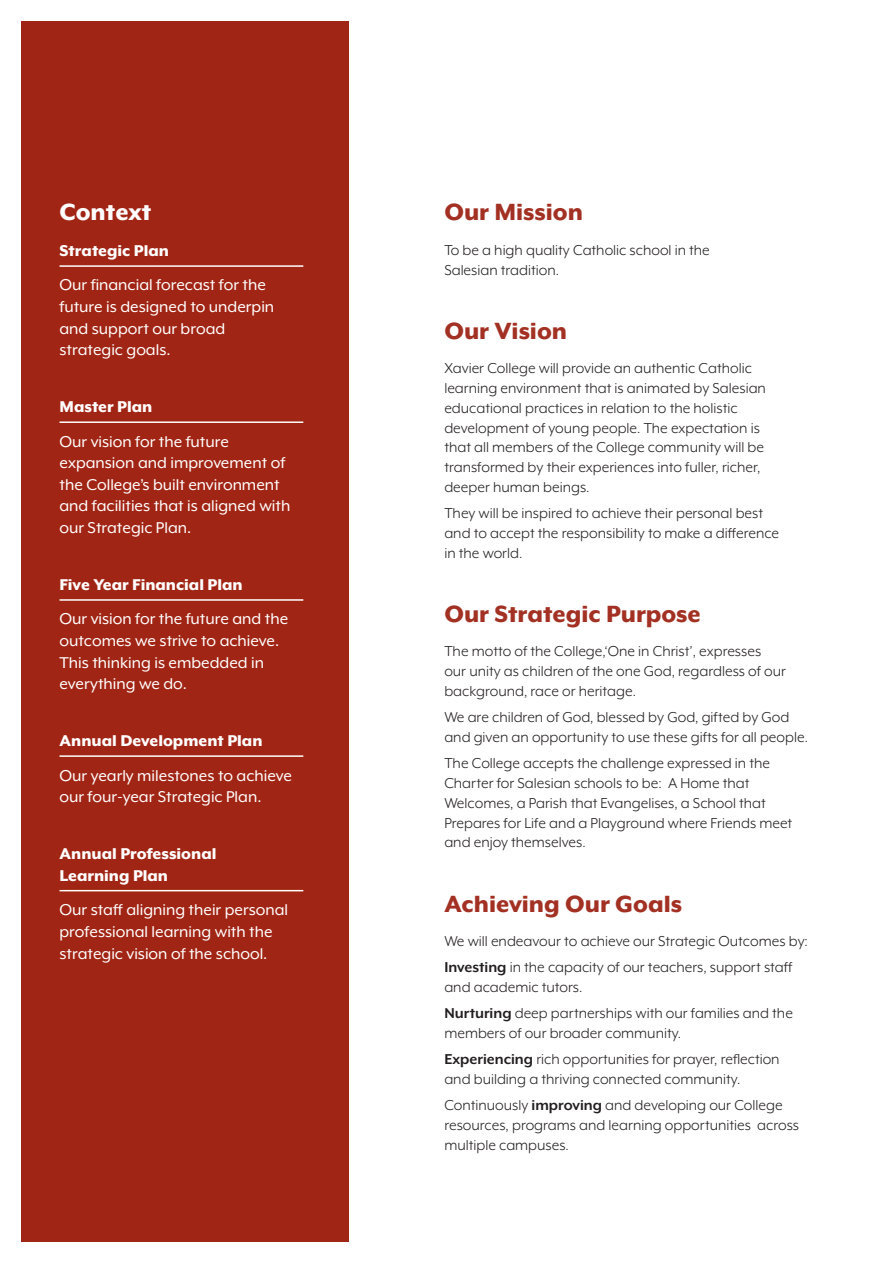
<style>
.page{position:relative;width:893px;height:1263px;background:#fff}
.page>*{position:absolute;margin:0;border:0;box-sizing:border-box;transform-origin:0 0}
.Section_Heading{font:800 27px "Mr Eaves XL Mod OT";color:#a33123}
.Section_Heading-2{font:800 27px "Mr Eaves XL Mod OT";color:#fff}
.Body{font:18px/21.6px "Mr Eaves XL Mod OT";color:#fff}
.Subsection_Heading{font:800 18px/21.6px "Mr Eaves XL Mod OT";color:#fff}
.Body-2{font:16.5px/19.8px "Mr Eaves XL Mod OT";color:#231f20}
.s1{font-weight:700}
</style>
<div class="page">
<div style="left:21px;top:21px;width:328px;height:1221px;background:#a12514"></div>
<hr style="left:60px;top:265px;width:243px;height:2px;background:#fff">
<hr style="left:60px;top:599px;width:243px;height:2px;background:#fff">
<hr style="left:60px;top:890px;width:243px;height:1px;background:#fff">
<hr style="left:60px;top:755px;width:243px;height:2px;background:#fff">
<hr style="left:60px;top:421px;width:243px;height:2px;background:#fff">
<p class="Section_Heading-2" style="left:60px;top:199px;width:93px">Context</p>
<p class="Subsection_Heading" style="left:60px;top:240px;width:111px">Strategic Plan</p>
<p class="Body" style="left:60px;top:274px;width:216px">Our financial forecast for the future is designed to underpin and support our broad strategic goals.</p>
<p class="Subsection_Heading" style="left:60px;top:396px;width:94px">Master Plan</p>
<p class="Body" style="left:60px;top:430px;width:232px">Our vision for the future expansion and improvement of the College’s built environment and facilities that is aligned with our Strategic Plan.</p>
<p class="Subsection_Heading" style="left:60px;top:574px;width:185px">Five Year Financial Plan</p>
<p class="Body" style="left:60px;top:608px;width:230px">Our vision for the future and the outcomes we strive to achieve.<br>This thinking is embedded in everything we do.</p>
<p class="Subsection_Heading" style="left:60px;top:730px;width:205px">Annual Development Plan</p>
<p class="Body" style="left:60px;top:764px;width:234px">Our yearly milestones to achieve our four-year Strategic Plan.</p>
<p class="Subsection_Heading" style="left:60px;top:843px;width:158px">Annual Professional<br>Learning Plan</p>
<p class="Body" style="left:60px;top:899px;width:230px">Our staff aligning their personal professional learning with the strategic vision of the school.</p>
<p class="Section_Heading" style="left:444px;top:199px;width:140px">Our Mission</p>
<p class="Body-2" style="left:444px;top:240px;width:267px">To be a high quality Catholic school in the<br>Salesian tradition.</p>
<p class="Section_Heading" style="left:444px;top:317px;width:124px">Our Vision</p>
<p class="Body-2" style="left:444px;top:358px;width:323px">Xavier College will provide an authentic Catholic learning environment that is animated by Salesian educational practices in relation to the holistic development of young people. The expectation is that all members of the College community will be transformed by their experiences into fuller, richer, deeper human beings.</p>
<p class="Body-2" style="left:444px;top:503px;width:336px">They will be inspired to achieve their personal best and to accept the responsibility to make a difference in the world.</p>
<p class="Section_Heading" style="left:444px;top:600px;width:258px">Our Strategic Purpose</p>
<p class="Body-2" style="left:444px;top:642px;width:343px">The motto of the College,‘One in Christ’, expresses our unity as children of the one God, regardless of our background, race or heritage.</p>
<p class="Body-2" style="left:444px;top:707px;width:365px">We are children of God, blessed by God, gifted by God and given an opportunity to use these gifts for all people.</p>
<p class="Body-2" style="left:444px;top:753px;width:349px">The College accepts the challenge expressed in the Charter for Salesian schools to be: A Home that Welcomes, a Parish that Evangelises, a School that Prepares for Life and a Playground where Friends meet and enjoy themselves.</p>
<p class="Section_Heading" style="left:444px;top:890px;width:239px">Achieving Our Goals</p>
<p class="Body-2" style="left:444px;top:931px;width:365px">We will endeavour to achieve our Strategic Outcomes by:</p>
<p class="Body-2" style="left:444px;top:957px;width:349px"><span class="s1">Investing</span> in the capacity of our teachers, support staff and academic tutors.</p>
<p class="Body-2" style="left:444px;top:1003px;width:350px"><span class="s1">Nurturing</span> deep partnerships with our families and the members of our broader community.</p>
<p class="Body-2" style="left:444px;top:1049px;width:337px"><span class="s1">Experiencing</span> rich opportunities for prayer, reflection and building a thriving connected community.</p>
<p class="Body-2" style="left:444px;top:1095px;width:356px">Continuously <span class="s1">improving</span> and developing our College resources, programs and learning opportunities across multiple campuses.</p>
</div>
